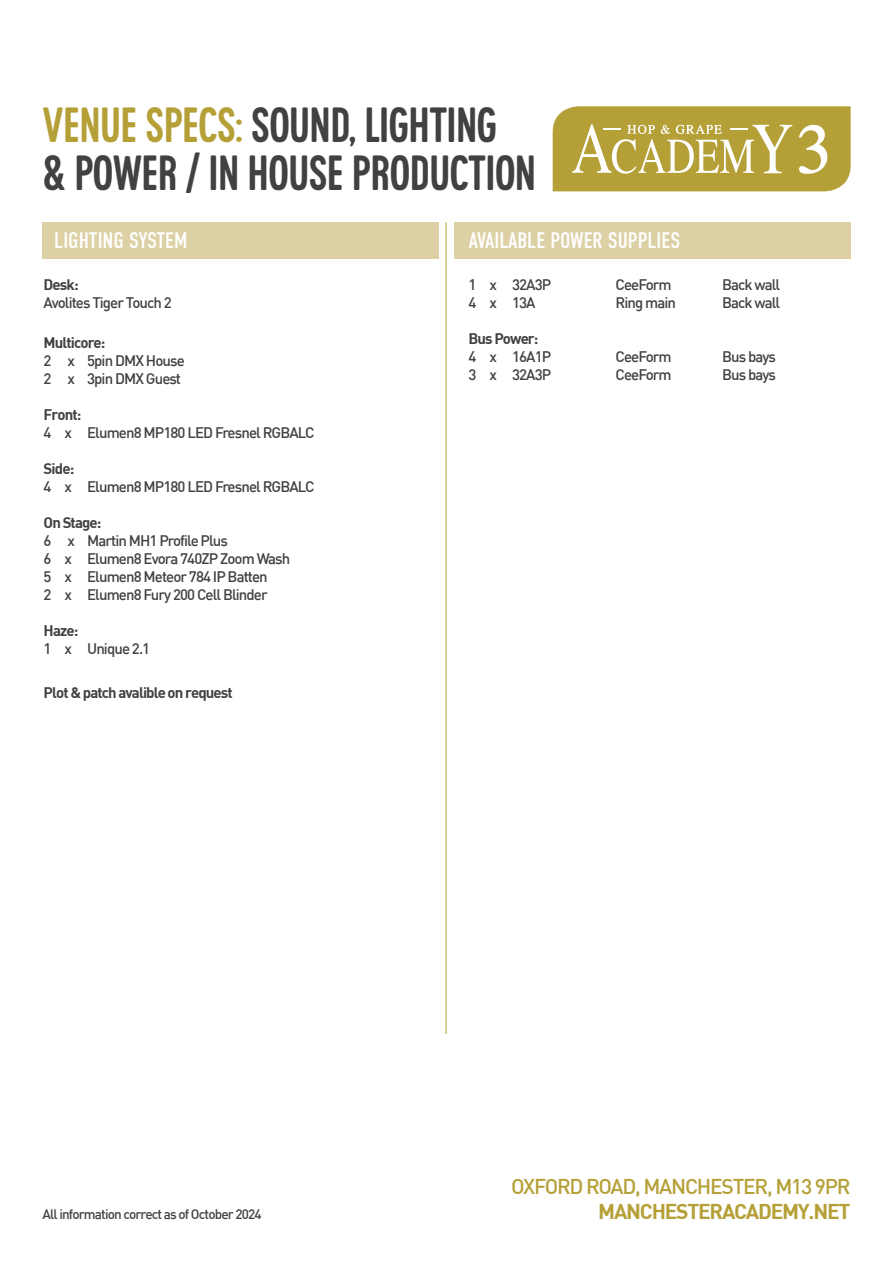
<style>
.page{position:relative;width:893px;height:1263px;background:#fff}
.page>*{position:absolute;margin:0;border:0;box-sizing:border-box;transform-origin:0 0}
.t1{font:48px/48px "Colaba";letter-spacing:-.01em;color:#414042}
.t2{font:22.5px "DIN Condensed";color:#fff}
.t3{font:500 21px "DIN";letter-spacing:-.06em;color:#b5a038}
.t4{font:700 21px "DIN";letter-spacing:-.06em;color:#b5a038}
.t5{font:500 15px/18px "DIN";letter-spacing:-.06em;color:#414042}
.t6{font:700 15px "DIN";letter-spacing:-.06em;color:#414042}
.t7{font:500 13.5px "DIN";letter-spacing:-.06em;color:#414042}
.s1{color:#b5a038}
</style>
<div class="page">
<svg style="left:553px;top:106px;width:298px;height:85px;background:#bfad53"></svg>
<div style="left:43px;top:222px;width:396px;height:37px;background:#dcd0a4"></div>
<div style="left:454px;top:222px;width:397px;height:37px;background:#dcd0a4"></div>
<hr style="left:446px;top:222px;width:1px;height:812px;background:#b5a038">
<h1 class="t1" style="left:43px;top:102px;width:495px"><span class="s1">VENUE SPECS:</span> SOUND, LIGHTING<br>&amp; POWER / IN HOUSE PRODUCTION</h1>
<h2 class="t2" style="left:54px;top:228px;width:135px">LIGHTING SYSTEM</h2>
<h2 class="t2" style="left:469px;top:228px;width:213px">AVAILABLE POWER SUPPLIES</h2>
<p class="t6" style="left:44px;top:275px;width:37px">Desk:</p>
<p class="t5" style="left:44px;top:293px;width:130px">Avolites Tiger Touch 2</p>
<p class="t6" style="left:44px;top:332px;width:63px">Multicore:</p>
<p class="t5" style="left:44px;top:351px;width:143px">2 x 5pin DMX House<br>2 x 3pin DMX Guest</p>
<p class="t6" style="left:44px;top:404px;width:39px">Front:</p>
<p class="t5" style="left:44px;top:423px;width:272px">4 x Elumen8 MP180 LED Fresnel RGBALC</p>
<p class="t6" style="left:44px;top:458px;width:32px">Side:</p>
<p class="t5" style="left:44px;top:477px;width:272px">4 x Elumen8 MP180 LED Fresnel RGBALC</p>
<p class="t6" style="left:44px;top:512px;width:59px">On Stage:</p>
<p class="t5" style="left:44px;top:531px;width:248px">6 x Martin MH1 Profile Plus<br>6 x Elumen8 Evora 740ZP Zoom Wash<br>5 x Elumen8 Meteor 784 IP Batten<br>2 x Elumen8 Fury 200 Cell Blinder</p>
<p class="t6" style="left:44px;top:620px;width:36px">Haze:</p>
<p class="t5" style="left:44px;top:639px;width:108px">1 x Unique 2.1</p>
<p class="t6" style="left:44px;top:683px;width:191px">Plot &amp; patch avalible on request</p>
<p class="t5" style="left:469px;top:275px;width:84px">1 x 32A3P</p>
<p class="t5" style="left:616px;top:275px;width:58px">CeeForm</p>
<p class="t5" style="left:722px;top:275px;width:60px">Back wall</p>
<p class="t5" style="left:469px;top:293px;width:69px">4 x 13A</p>
<p class="t5" style="left:616px;top:293px;width:62px">Ring main</p>
<p class="t5" style="left:722px;top:293px;width:60px">Back wall</p>
<p class="t6" style="left:469px;top:329px;width:71px">Bus Power:</p>
<p class="t5" style="left:469px;top:347px;width:84px">4 x 16A1P</p>
<p class="t5" style="left:616px;top:347px;width:58px">CeeForm</p>
<p class="t5" style="left:722px;top:347px;width:55px">Bus bays</p>
<p class="t5" style="left:469px;top:365px;width:84px">3 x 32A3P</p>
<p class="t5" style="left:616px;top:365px;width:58px">CeeForm</p>
<p class="t5" style="left:722px;top:365px;width:55px">Bus bays</p>
<p class="t7" style="left:43px;top:1205px;width:221px">All information correct as of October 2024</p>
<h3 class="t3" style="left:511px;top:1173px;width:341px">OXFORD ROAD, MANCHESTER, M13 9PR</h3>
<h3 class="t4" style="left:598px;top:1197px;width:254px">MANCHESTERACADEMY.NET</h3>
</div>
